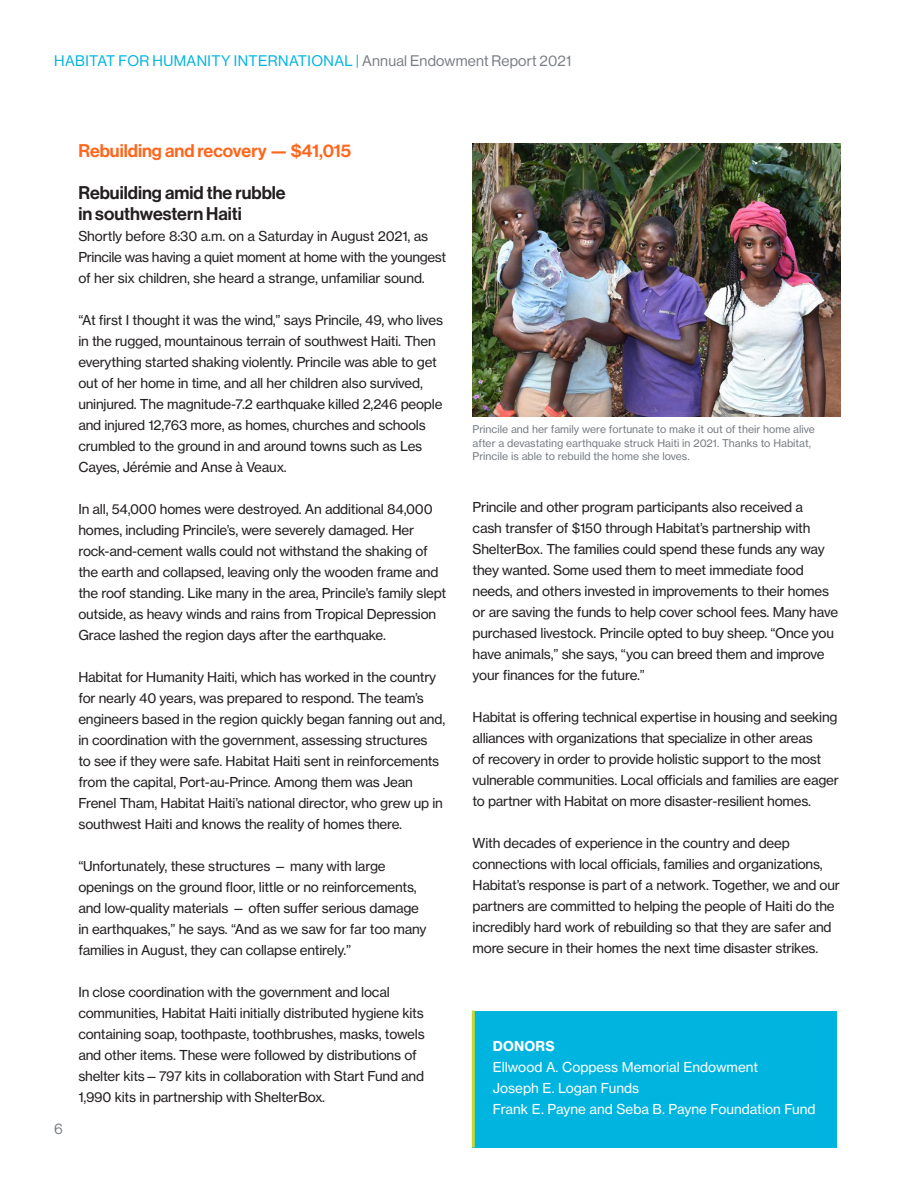
<style>
.page{position:relative;width:918px;height:1188px;background:#fff}
.page>*{position:absolute;margin:0;border:0;box-sizing:border-box;transform-origin:0 0}
.Heads{font:18px/21px "N Haas Grotesk DS Pro 65 Md";color:#231f20}
.Heads_Orange{font:18px "N Haas Grotesk DS Pro 65 Md";color:#ff661c}
.t1{font:15px "N Haas Grotesk DS Pro 55 Rg";letter-spacing:.015em;color:#00b4e0}
.t2{font:15px "N Haas Grotesk DS Pro 55 Rg";color:#787d83}
.Body_Small{font:13.5px/21px "N Haas Grotesk TX Pro 55 Rg";letter-spacing:-.015em;color:#231f20}
.Body_Small_List_1{font:13.5px "N Haas Grotesk TX Pro 55 Rg";color:#fff}
.Subheads{font:13.5px "N Haas Grotesk TX Pro 75 Bd";letter-spacing:.015em;color:#fff}
.Table_normal{font:10.5px/13.5px "N Haas Grotesk TX Pro 55 Rg";color:#787d83}
.s1{color:#787d83}
</style>
<div class="page">
<img style="left:473px;top:143px;width:367px;height:273px">
<div style="left:472px;top:1011px;width:364px;height:137px;background:#00b4e0"></div>
<hr style="left:472px;top:1011px;width:3px;height:137px;background:#c4d82d">
<p class="t1" style="left:54px;top:52px;width:519px">HABITAT FOR HUMANITY INTERNATIONAL | <span class="s1">Annual Endowment Report 2021</span></p>
<p class="t2" style="left:54px;top:1120px;width:10px">6</p>
<p class="Heads_Orange" style="left:78px;top:140px;width:274px">Rebuilding and recovery — $41,015</p>
<p class="Heads" style="left:78px;top:183px;width:209px">Rebuilding amid the rubble in southwestern Haiti</p>
<p class="Body_Small" style="left:78px;top:226px;width:369px">Shortly before 8:30 a.m. on a Saturday in August 2021, as<br>Princile was having a quiet moment at home with the youngest of her six children, she heard a strange, unfamiliar sound.</p>
<p class="Body_Small" style="left:78px;top:310px;width:366px">“At first I thought it was the wind,” says Princile, 49, who lives in the rugged, mountainous terrain of southwest Haiti. Then everything started shaking violently. Princile was able to get out of her home in time, and all her children also survived, uninjured. The magnitude-7.2 earthquake killed 2,246 people and injured 12,763 more, as homes, churches and schools crumbled to the ground in and around towns such as Les Cayes, Jérémie and Anse à Veaux.</p>
<p class="Body_Small" style="left:78px;top:499px;width:369px">In all, 54,000 homes were destroyed. An additional 84,000 homes, including Princile’s, were severely damaged. Her rock-and-cement walls could not withstand the shaking of the earth and collapsed, leaving only the wooden frame and the roof standing. Like many in the area, Princile’s family slept outside, as heavy winds and rains from Tropical Depression Grace lashed the region days after the earthquake.</p>
<p class="Body_Small" style="left:78px;top:667px;width:368px">Habitat for Humanity Haiti, which has worked in the country for nearly 40 years, was prepared to respond. The team’s engineers based in the region quickly began fanning out and, in coordination with the government, assessing structures<br>to see if they were safe. Habitat Haiti sent in reinforcements from the capital, Port-au-Prince. Among them was Jean Frenel Tham, Habitat Haiti’s national director, who grew up in southwest Haiti and knows the reality of homes there.</p>
<p class="Body_Small" style="left:78px;top:856px;width:350px">“Unfortunately, these structures — many with large openings on the ground floor, little or no reinforcements, and low-quality materials — often suffer serious damage in earthquakes,” he says. “And as we saw for far too many families in August, they can collapse entirely.”</p>
<p class="Body_Small" style="left:78px;top:982px;width:348px">In close coordination with the government and local communities, Habitat Haiti initially distributed hygiene kits containing soap, toothpaste, toothbrushes, masks, towels and other items. These were followed by distributions of shelter kits—797 kits in collaboration with Start Fund and 1,990 kits in partnership with ShelterBox.</p>
<p class="Table_normal" style="left:473px;top:423px;width:344px">Princile and her family were fortunate to make it out of their home alive after a devastating earthquake struck Haiti in 2021. Thanks to Habitat,<br>Princile is able to rebuild the home she loves.</p>
<p class="Body_Small" style="left:473px;top:497px;width:367px">Princile and other program participants also received a<br>cash transfer of $150 through Habitat’s partnership with ShelterBox. The families could spend these funds any way they wanted. Some used them to meet immediate food needs, and others invested in improvements to their homes or are saving the funds to help cover school fees. Many have purchased livestock. Princile opted to buy sheep. “Once you have animals,” she says, “you can breed them and improve your finances for the future.”</p>
<p class="Body_Small" style="left:473px;top:707px;width:368px">Habitat is offering technical expertise in housing and seeking alliances with organizations that specialize in other areas<br>of recovery in order to provide holistic support to the most vulnerable communities. Local officials and families are eager to partner with Habitat on more disaster-resilient homes.</p>
<p class="Body_Small" style="left:473px;top:833px;width:369px">With decades of experience in the country and deep connections with local officials, families and organizations, Habitat’s response is part of a network. Together, we and our partners are committed to helping the people of Haiti do the incredibly hard work of rebuilding so that they are safer and more secure in their homes the next time disaster strikes.</p>
<p class="Subheads" style="left:493px;top:1037px;width:63px">DONORS</p>
<p class="Body_Small_List_1" style="left:493px;top:1058px;width:267px">Ellwood A. Coppess Memorial Endowment</p>
<p class="Body_Small_List_1" style="left:493px;top:1079px;width:148px">Joseph E. Logan Funds</p>
<p class="Body_Small_List_1" style="left:493px;top:1100px;width:324px">Frank E. Payne and Seba B. Payne Foundation Fund</p>
</div>
